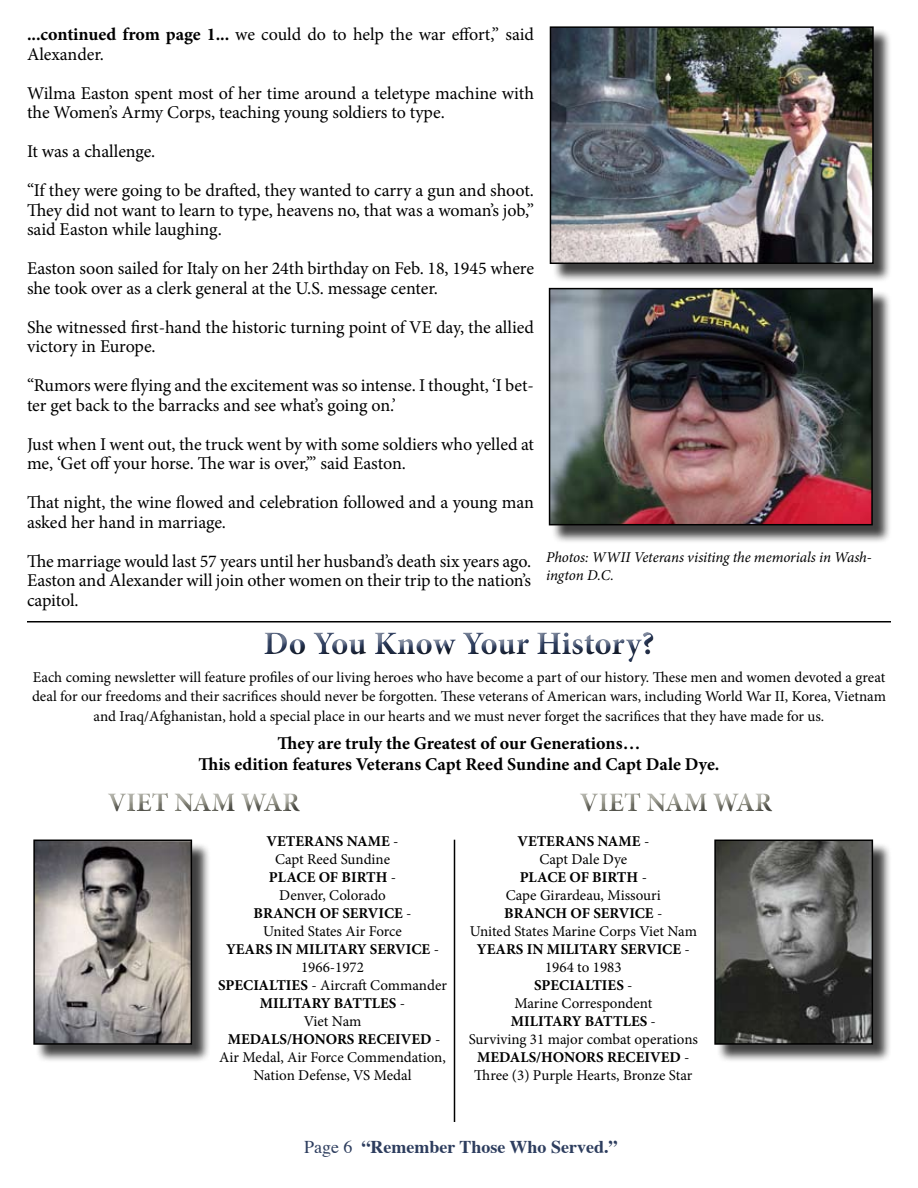
<style>
.page{position:relative;width:918px;height:1188px;background:#fff}
.page>*{position:absolute;margin:0;border:0;box-sizing:border-box;transform-origin:0 0}
.t1{font:700 33px "Minion Pro";letter-spacing:-.005em;color:#2d3d5e}
.t2{font:700 27px "Minion Pro";letter-spacing:-.01em;color:#8f8f83}
.t3{font:18px/19.5px "Minion Pro";letter-spacing:-.005em;color:#000}
.t4{font:700 18px/21.6px "Minion Pro";color:#000;text-align:center}
.t5{font:700 18px "Times";color:#2d3d5e}
.t6{font:15px/18px "Minion Pro";color:#000;text-align:center}
.t7{font:italic 15px/18px "Minion Pro";letter-spacing:-.01em;color:#000}
.s1{font-weight:700}
.s2{font-weight:400}
</style>
<div class="page">
<div style="left:99px;top:789px;width:211px;height:34px;background:#000;opacity:.75"></div>
<div style="left:571px;top:789px;width:211px;height:34px;background:#000;opacity:.75"></div>
<div style="left:717px;top:842px;width:175px;height:221px;background:#000;opacity:.75"></div>
<img style="left:717px;top:843px;width:153px;height:199px">
<div style="left:714px;top:840px;width:159px;height:205px;border:2px solid #000"></div>
<div style="left:36px;top:842px;width:175px;height:221px;background:#000;opacity:.75"></div>
<img style="left:36px;top:843px;width:153px;height:199px">
<div style="left:33px;top:840px;width:159px;height:205px;border:2px solid #000"></div>
<div style="left:254px;top:621px;width:407px;height:49px;background:#fff;opacity:.75"></div>
<div style="left:256px;top:625px;width:408px;height:45px;background:#000;opacity:.75"></div>
<hr style="left:27px;top:621px;width:864px;height:1px;background:#000">
<div style="left:552px;top:29px;width:340px;height:253px;background:#000;opacity:.75"></div>
<img style="left:553px;top:29px;width:318px;height:232px">
<div style="left:550px;top:26px;width:324px;height:238px;border:2px solid #000"></div>
<hr style="left:454px;top:840px;width:1px;height:282px;background:#000">
<div style="left:551px;top:290px;width:340px;height:254px;background:#000;opacity:.75"></div>
<img style="left:552px;top:291px;width:318px;height:231px">
<div style="left:549px;top:288px;width:324px;height:237px;border:2px solid #000"></div>
<p class="t3" style="left:27px;top:25px;width:508px"><span class="s1">...continued from page 1...</span> we could do to help the war effort,” said<br>Alexander.</p>
<p class="t3" style="left:27px;top:83px;width:508px">Wilma Easton spent most of her time around a teletype machine with the Women’s Army Corps, teaching young soldiers to type.</p>
<p class="t3" style="left:27px;top:132px;width:508px;line-height:39px">It was a challenge.<br>“If they were going to be drafted, they wanted to carry a gun and shoot.</p>
<p class="t3" style="left:27px;top:200px;width:508px">They did not want to learn to type, heavens no, that was a woman’s job,” said Easton while laughing.</p>
<p class="t3" style="left:27px;top:259px;width:508px">Easton soon sailed for Italy on her 24th birthday on Feb. 18, 1945 where she took over as a clerk general at the U.S. message center.</p>
<p class="t3" style="left:27px;top:317px;width:508px">She witnessed first-hand the historic turning point of VE day, the allied victory in Europe.</p>
<p class="t3" style="left:27px;top:376px;width:508px">“Rumors were flying and the excitement was so intense. I thought, ‘I bet&shy;ter get back to the barracks and see what’s going on.’</p>
<p class="t3" style="left:27px;top:434px;width:509px">Just when I went out, the truck went by with some soldiers who yelled at me, ‘Get off your horse. The war is over,’” said Easton.</p>
<p class="t3" style="left:27px;top:493px;width:508px">That night, the wine flowed and celebration followed and a young man asked her hand in marriage.</p>
<p class="t3" style="left:27px;top:551px;width:506px;text-align:justify">The marriage would last 57 years until her husband’s death six years ago.<br>Easton and Alexander will join other women on their trip to the nation’s capitol.</p>
<p class="t7" style="left:546px;top:548px;width:327px">Photos: WWII Veterans visiting the memorials in Wash&shy;ington D.C.</p>
<h1 class="t1" style="left:263px;top:620px;width:393px">Do You Know Your History?</h1>
<p class="t6" style="left:32px;top:667px;width:855px;line-height:19.5px">Each coming newsletter will feature profiles of our living heroes who have become a part of our history. These men and women devoted a great deal for our freedoms and their sacrifices should never be forgotten. These veterans of American wars, including World War II, Korea, Vietnam and Iraq/Afghanistan, hold a special place in our hearts and we must never forget the sacrifices that they have made for us.</p>
<p class="t4" style="left:198px;top:732px;width:523px">They are truly the Greatest of our Generations…<br>This edition features Veterans Capt Reed Sundine and Capt Dale Dye.</p>
<h2 class="t2" style="left:107px;top:784px;width:194px">VIET NAM WAR</h2>
<h2 class="t2" style="left:580px;top:784px;width:194px">VIET NAM WAR</h2>
<p class="t6" style="left:218px;top:832px;width:230px"><span class="s1">VETERANS NAME</span> -<br>Capt Reed Sundine<br><span class="s1">PLACE OF BIRTH</span> -<br>Denver, Colorado<br><span class="s1">BRANCH OF SERVICE</span> -<br>United States Air Force<br><span class="s1">YEARS IN MILITARY SERVICE</span> -<br>1966-1972<br><span class="s1">SPECIALTIES</span> - Aircraft Commander<br><span class="s1">MILITARY BATTLES</span> -<br>Viet Nam<br><span class="s1">MEDALS/HONORS RECEIVED</span> -<br>Air Medal, Air Force Commendation,<br>Nation Defense, VS Medal</p>
<p class="t6" style="left:469px;top:832px;width:231px"><span class="s1">VETERANS NAME</span> -<br>Capt Dale Dye<br><span class="s1">PLACE OF BIRTH</span> -<br>Cape Girardeau, Missouri<br><span class="s1">BRANCH OF SERVICE</span> -<br>United States Marine Corps Viet Nam<br><span class="s1">YEARS IN MILITARY SERVICE</span> -<br>1964 to 1983<br><span class="s1">SPECIALTIES</span> -<br>Marine Correspondent<br><span class="s1">MILITARY BATTLES</span> -<br>Surviving 31 major combat operations<br><span class="s1">MEDALS/HONORS RECEIVED</span> -<br>Three (3) Purple Hearts, Bronze Star</p>
<p class="t5" style="left:304px;top:1129px;width:315px"><span class="s2">Page 6</span> “Remember Those Who Served.”</p>
</div>
